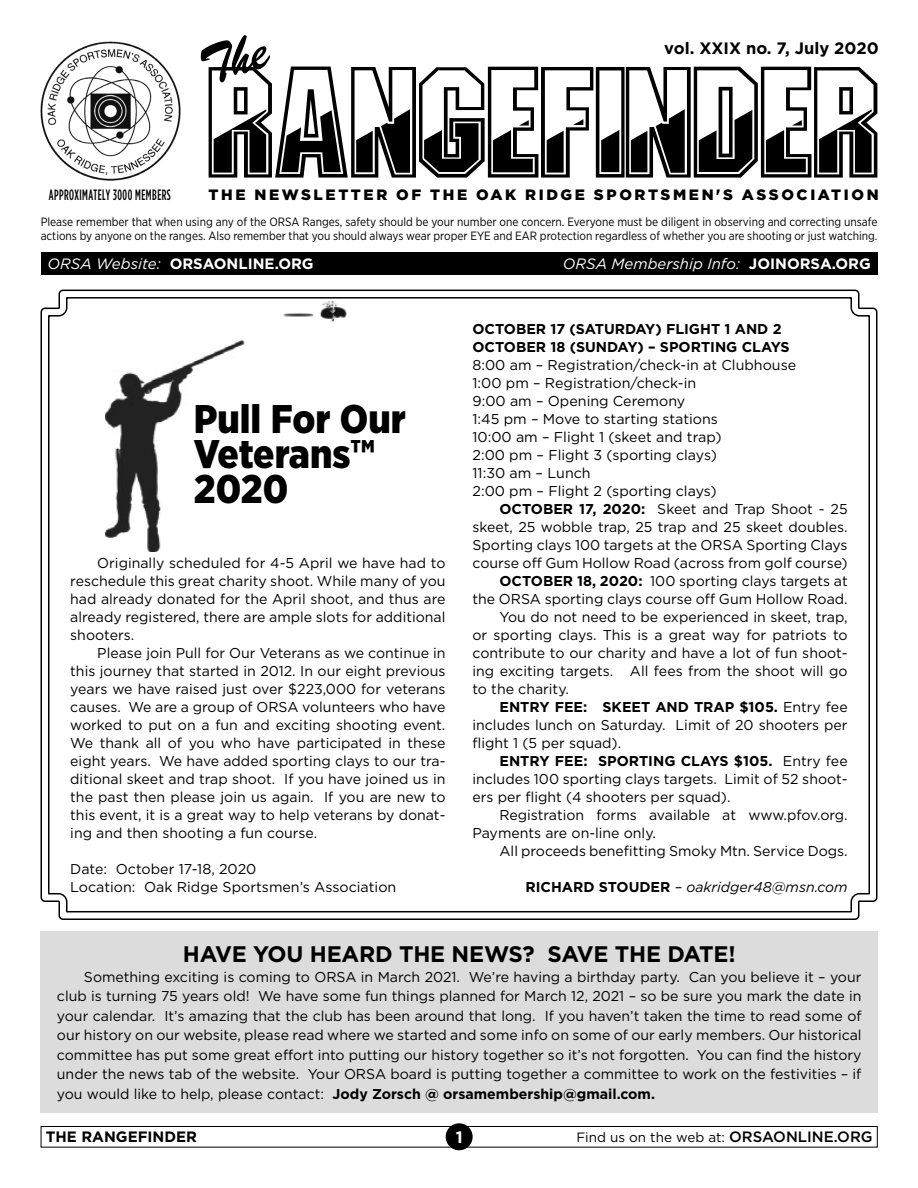
<style>
.page{position:relative;width:918px;height:1188px;background:#fff}
.page>*{position:absolute;margin:0;border:0;box-sizing:border-box;transform-origin:0 0}
.t1{font:149.55px "Gunmetal";color:#000}
.t2{font:900 39.9px "Gotham Narrow";color:#000}
.t3{font:700 24.3px "Gotham";color:#000;scale:.95 1}
.t4{font:700 22.5px "Gotham";letter-spacing:-.01em;color:#000}
.t5{font:700 16.5px "Gotham";color:#000}
.t6{font:700 16.5px "Gotham";color:#fff}
.t7{font:900 15px "Gotham";letter-spacing:.17em;color:#000}
.t8{font:italic 15px "Gotham";color:#fff}
.t9{font:700 15px "Gotham";color:#fff}
.t10{font:500 15px "Gotham Condensed";letter-spacing:.04em;color:#000;scale:.8 1}
.t11{font:700 15px "Gotham";color:#000}
.t12{font:14.25px/18px "Gotham";color:#000;text-align:justify}
.t13{font:700 14.25px "Gotham";color:#000}
.t14{font:italic 14.25px "Gotham";color:#000}
.t15{font:13.5px "Gotham";color:#000}
.t16{font:12px/14.4px "Gotham Narrow";color:#000}
.s1{font-weight:400;font-style:italic}
.s2{font-weight:700;font-style:normal}
.s3{font-weight:700}
.s4{font-weight:500;font-size:15px}
</style>
<div class="page">
<div style="left:41px;top:932px;width:837px;height:181px;background:#dcdcdc"></div>
<div style="left:41px;top:252px;width:837px;height:23px;background:#000"></div>
<div style="left:41px;top:1126px;width:837px;height:22px;border:1px solid #000"></div>
<div style="left:446px;top:1123px;width:27px;height:27px;background:#000;border-radius:50%"></div>
<img style="left:40px;top:41px;width:141px;height:140px">
<svg style="left:40px;top:289px;width:838px;height:631px"></svg>
<svg style="left:47px;top:296px;width:824px;height:617px"></svg>
<img style="left:106px;top:302px;width:241px;height:250px">
<svg style="left:159px;top:424px;width:172px;height:98px"></svg>
<p class="t5" style="left:664px;top:38px;width:216px">vol. XXIX no. 7, July 2020</p>
<p class="t10" style="left:49px;top:187px;width:154px">APPROXIMATELY 3000 MEMBERS</p>
<p class="t1" style="left:209px;top:55px;width:673px">RANGEFINDER</p>
<p class="t7" style="left:209px;top:186px;width:672px">THE NEWSLETTER OF THE OAK RIDGE SPORTSMEN'S ASSOCIATION</p>
<p class="t16" style="left:41px;top:214px;width:838px">Please remember that when using any of the ORSA Ranges, safety should be your number one concern. Everyone must be diligent in observing and correcting unsafe actions by anyone on the ranges. Also remember that you should always wear proper EYE and EAR protection regardless of whether you are shooting or just watching.</p>
<p class="t9" style="left:47px;top:255px;width:268px"><span class="s1">ORSA Website:</span> ORSAONLINE.ORG</p>
<p class="t8" style="left:563px;top:255px;width:310px">ORSA Membership Info: <span class="s2">JOINORSA.ORG</span></p>
<p class="t2" style="left:194px;top:392px;width:214px">Pull For Our</p>
<p class="t2" style="left:194px;top:428px;width:183px">Veterans™</p>
<p class="t2" style="left:194px;top:463px;width:96px">2020</p>
<p class="t3" style="left:165px;top:494px;width:66px">2020</p>
<p class="t12" style="left:70px;top:554px;width:377px;text-indent:27px">Originally scheduled for 4-5 April we have had to reschedule this great charity shoot. While many of you had already donated for the April shoot, and thus are already registered, there are ample slots for additional shooters.</p>
<p class="t12" style="left:70px;top:644px;width:377px;text-indent:27px">Please join Pull for Our Veterans as we continue in this journey that started in 2012. In our eight previous years we have raised just over $223,000 for veterans causes. We are a group of ORSA volunteers who have worked to put on a fun and exciting shooting event.<br>We thank all of you who have participated in these eight years. We have added sporting clays to our tra&shy;ditional skeet and trap shoot. If you have joined us in the past then please join us again. If you are new to this event, it is a great way to help veterans by donat&shy;ing and then shooting a fun course.</p>
<p class="t12" style="left:70px;top:860px;width:188px">Date: October 17-18, 2020</p>
<p class="t12" style="left:70px;top:878px;width:328px">Location: Oak Ridge Sportsmen’s Association</p>
<p class="t13" style="left:472px;top:321px;width:311px">OCTOBER 17 (SATURDAY) FLIGHT 1 AND 2</p>
<p class="t13" style="left:472px;top:339px;width:319px">OCTOBER 18 (SUNDAY) – SPORTING CLAYS</p>
<p class="t12" style="left:472px;top:356px;width:325px">8:00 am – Registration/check-in at Clubhouse</p>
<p class="t12" style="left:472px;top:374px;width:225px">1:00 pm – Registration/check-in</p>
<p class="t12" style="left:472px;top:392px;width:214px">9:00 am – Opening Ceremony</p>
<p class="t12" style="left:472px;top:410px;width:247px">1:45 pm – Move to starting stations</p>
<p class="t12" style="left:472px;top:428px;width:251px">10:00 am – Flight 1 (skeet and trap)</p>
<p class="t12" style="left:472px;top:446px;width:246px">2:00 pm – Flight 3 (sporting clays)</p>
<p class="t12" style="left:472px;top:464px;width:120px">11:30 am – Lunch</p>
<p class="t12" style="left:472px;top:482px;width:246px">2:00 pm – Flight 2 (sporting clays)</p>
<p class="t12" style="left:473px;top:500px;width:377px;text-indent:27px"><span class="s3">OCTOBER 17, 2020:</span> Skeet and Trap Shoot - 25 skeet, 25 wobble trap, 25 trap and 25 skeet doubles.<br>Sporting clays 100 targets at the ORSA Sporting Clays course off Gum Hollow Road (across from golf course)</p>
<p class="t12" style="left:472px;top:572px;width:377px;text-align:right"><span class="s3">OCTOBER 18, 2020:</span> 100 sporting clays targets at<br>the ORSA sporting clays course off Gum Hollow Road.</p>
<p class="t12" style="left:472px;top:608px;width:377px;text-indent:27px">You do not need to be experienced in skeet, trap, or sporting clays. This is a great way for patriots to contribute to our charity and have a lot of fun shoot&shy;ing exciting targets. All fees from the shoot will go to the charity.</p>
<p class="t12" style="left:473px;top:698px;width:377px;text-indent:27px"><span class="s3">ENTRY FEE: SKEET AND TRAP $105.</span> Entry fee includes lunch on Saturday. Limit of 20 shooters per flight 1 (5 per squad).</p>
<p class="t12" style="left:472px;top:752px;width:377px;text-indent:27px"><span class="s3">ENTRY FEE: SPORTING CLAYS $105.</span> Entry fee includes 100 sporting clays targets. Limit of 52 shoot&shy;ers per flight (4 shooters per squad).</p>
<p class="t12" style="left:472px;top:806px;width:377px;text-indent:27px">Registration forms available at www.pfov.org.<br>Payments are on-line only.</p>
<p class="t12" style="left:499px;top:842px;width:350px">All proceeds benefitting Smoky Mtn. Service Dogs.</p>
<p class="t14" style="left:525px;top:880px;width:324px"><span class="s2">RICHARD STOUDER</span> – oakridger48@msn.com</p>
<p class="t4" style="left:183px;top:941px;width:554px">HAVE YOU HEARD THE NEWS? SAVE THE DATE!</p>
<p class="t12" style="left:57px;top:967px;width:806px;line-height:19.5px;text-indent:27px">Something exciting is coming to ORSA in March 2021. We’re having a birthday party. Can you believe it – your club is turning 75 years old! We have some fun things planned for March 12, 2021 – so be sure you mark the date in your calendar. It’s amazing that the club has been around that long. If you haven’t taken the time to read some of our history on our website, please read where we started and some info on some of our early members. Our historical committee has put some great effort into putting our history together so it’s not forgotten. You can find the history under the news tab of the website. Your ORSA board is putting together a committee to work on the festivities – if you would like to help, please contact: <span class="s3">Jody Zorsch @ orsamembership@gmail.com.</span></p>
<p class="t11" style="left:46px;top:1128px;width:153px">THE RANGEFINDER</p>
<p class="t6" style="left:456px;top:1127px;width:8px">1</p>
<p class="t15" style="left:576px;top:1130px;width:298px">Find us on the web at: <span class="s4">ORSAONLINE.ORG</span></p>
</div>
